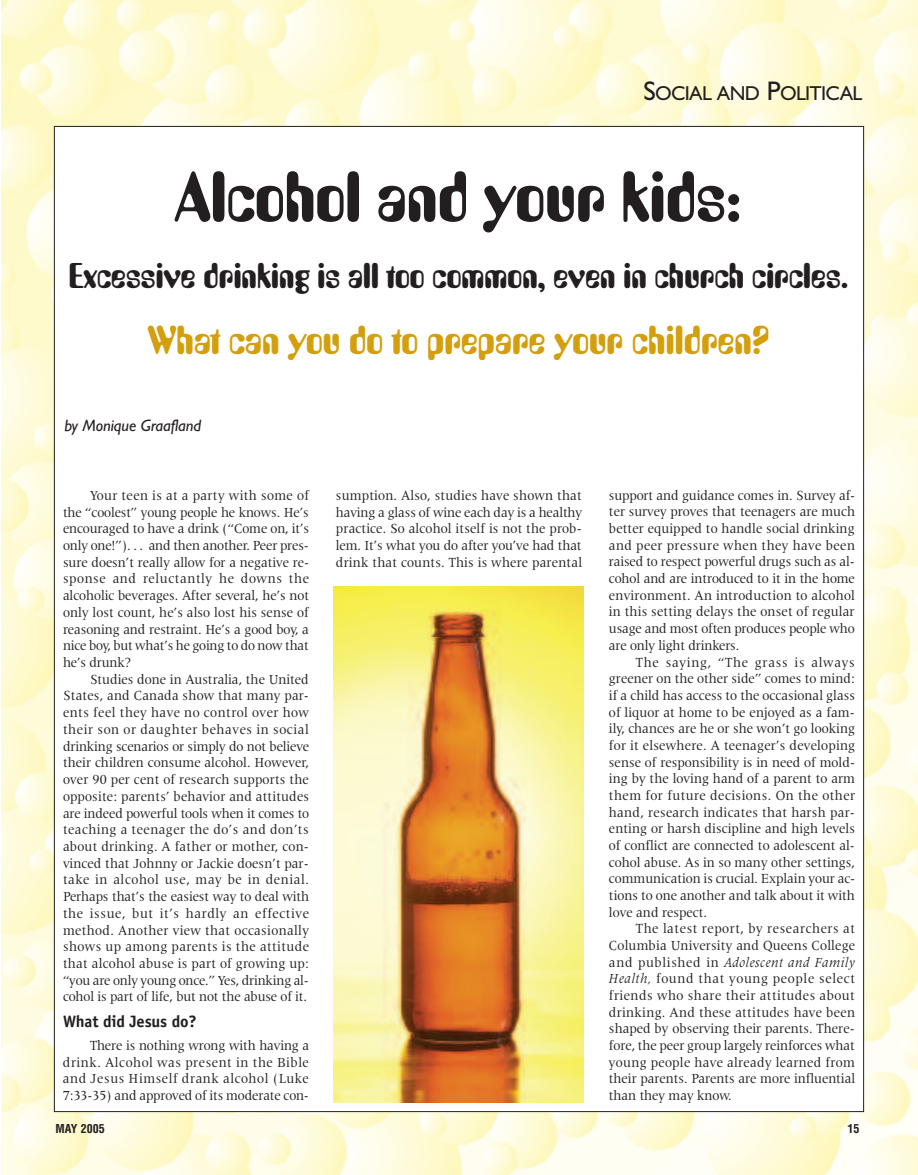
<style>
.page{position:relative;width:918px;height:1175px;background:#fff}
.page>*{position:absolute;margin:0;border:0;box-sizing:border-box;transform-origin:0 0}
.t1{font:69px "Amelia BT";letter-spacing:.005em;color:#231f20}
.t2{font:39px "Amelia BT";letter-spacing:.005em;color:#d49f0c}
.t3{font:34.5px "Amelia BT";letter-spacing:.005em;color:#231f20}
.t4{font:20.25px "Gill Sans";letter-spacing:-.035em;color:#231f20}
.t5{font:italic 16.5px "Gill Sans";letter-spacing:-.005em;color:#231f20}
.t6{font:700 16.5px "Officina Sans";letter-spacing:-.01em;color:#231f20}
.t7{font:14.25px/16.6px "Latin 725 BT";letter-spacing:-.01em;color:#231f20;text-align:justify;scale:.95 1}
.t8{font:700 condensed 12px "Helvetica";color:#231f20}
.s1{font-size:27px}
.s2{font-style:italic}
</style>
<div class="page">
<img style="left:1px;top:0;width:917px;height:1174px">
<div style="left:55px;top:127px;width:808px;height:984px;background:#fff"></div>
<img style="left:333px;top:586px;width:250px;height:517px">
<h3 class="t4" style="left:644px;top:86px;width:221px"><span class="s1">S</span>OCIAL AND <span class="s1">P</span>OLITICAL</h3>
<h1 class="t1" style="left:175px;top:171px;width:569px">Alcohol and your kids:</h1>
<h3 class="t3" style="left:68px;top:262px;width:782px">Excessive drinking is all too common, even in church circles.</h3>
<h2 class="t2" style="left:148px;top:325px;width:623px">What can you do to prepare your children?</h2>
<p class="t5" style="left:64px;top:419px;width:138px">by Monique Graafland</p>
<p class="t7" style="left:63px;top:488px;width:261px;text-indent:27px">Your teen is at a party with some of the “coolest” young people he knows. He’s encouraged to have a drink (“Come on, it’s only one!”). . . and then another. Peer pres&shy;sure doesn’t really allow for a negative re&shy;sponse and reluctantly he downs the alcoholic beverages. After several, he’s not only lost count, he’s also lost his sense of reasoning and restraint. He’s a good boy, a nice boy, but what’s he going to do now that he’s drunk?</p>
<p class="t7" style="left:63px;top:672px;width:261px;text-indent:27px">Studies done in Australia, the United States, and Canada show that many par&shy;ents feel they have no control over how their son or daughter behaves in social drinking scenarios or simply do not believe their children consume alcohol. However, over 90 per cent of research supports the opposite: parents’ behavior and attitudes are indeed powerful tools when it comes to teaching a teenager the do’s and don’ts about drinking. A father or mother, con&shy;vinced that Johnny or Jackie doesn’t par&shy;take in alcohol use, may be in denial.<br>Perhaps that’s the easiest way to deal with the issue, but it’s hardly an effective method. Another view that occasionally shows up among parents is the attitude that alcohol abuse is part of growing up: “you are only young once.” Yes, drinking al&shy;cohol is part of life, but not the abuse of it.</p>
<p class="t6" style="left:63px;top:1015px;width:135px">What did Jesus do?</p>
<p class="t7" style="left:63px;top:1038px;width:261px;text-indent:27px">There is nothing wrong with having a drink. Alcohol was present in the Bible and Jesus Himself drank alcohol (Luke 7:33-35) and approved of its moderate con-</p>
<p class="t7" style="left:336px;top:488px;width:261px">sumption. Also, studies have shown that having a glass of wine each day is a healthy practice. So alcohol itself is not the prob&shy;lem. It’s what you do after you’ve had that drink that counts. This is where parental</p>
<p class="t7" style="left:609px;top:488px;width:261px">support and guidance comes in. Survey af&shy;ter survey proves that teenagers are much better equipped to handle social drinking and peer pressure when they have been raised to respect powerful drugs such as al&shy;cohol and are introduced to it in the home environment. An introduction to alcohol in this setting delays the onset of regular usage and most often produces people who are only light drinkers.</p>
<p class="t7" style="left:609px;top:654px;width:261px;text-indent:27px">The saying, “The grass is always greener on the other side” comes to mind: if a child has access to the occasional glass of liquor at home to be enjoyed as a fam&shy;ily, chances are he or she won’t go looking for it elsewhere. A teenager’s developing sense of responsibility is in need of mold&shy;ing by the loving hand of a parent to arm them for future decisions. On the other hand, research indicates that harsh par&shy;enting or harsh discipline and high levels of conflict are connected to adolescent al&shy;cohol abuse. As in so many other settings, communication is crucial. Explain your ac&shy;tions to one another and talk about it with love and respect.</p>
<p class="t7" style="left:609px;top:921px;width:261px;text-indent:27px">The latest report, by researchers at Columbia University and Queens College and published in <span class="s2">Adolescent and Family Health,</span> found that young people select friends who share their attitudes about drinking. And these attitudes have been shaped by observing their parents. There&shy;fore, the peer group largely reinforces what young people have already learned from their parents. Parents are more influential than they may know.</p>
<p class="t8" style="left:56px;top:1121px;width:51px">MAY 2005</p>
<p class="t8" style="left:848px;top:1121px;width:13px">15</p>
</div>
